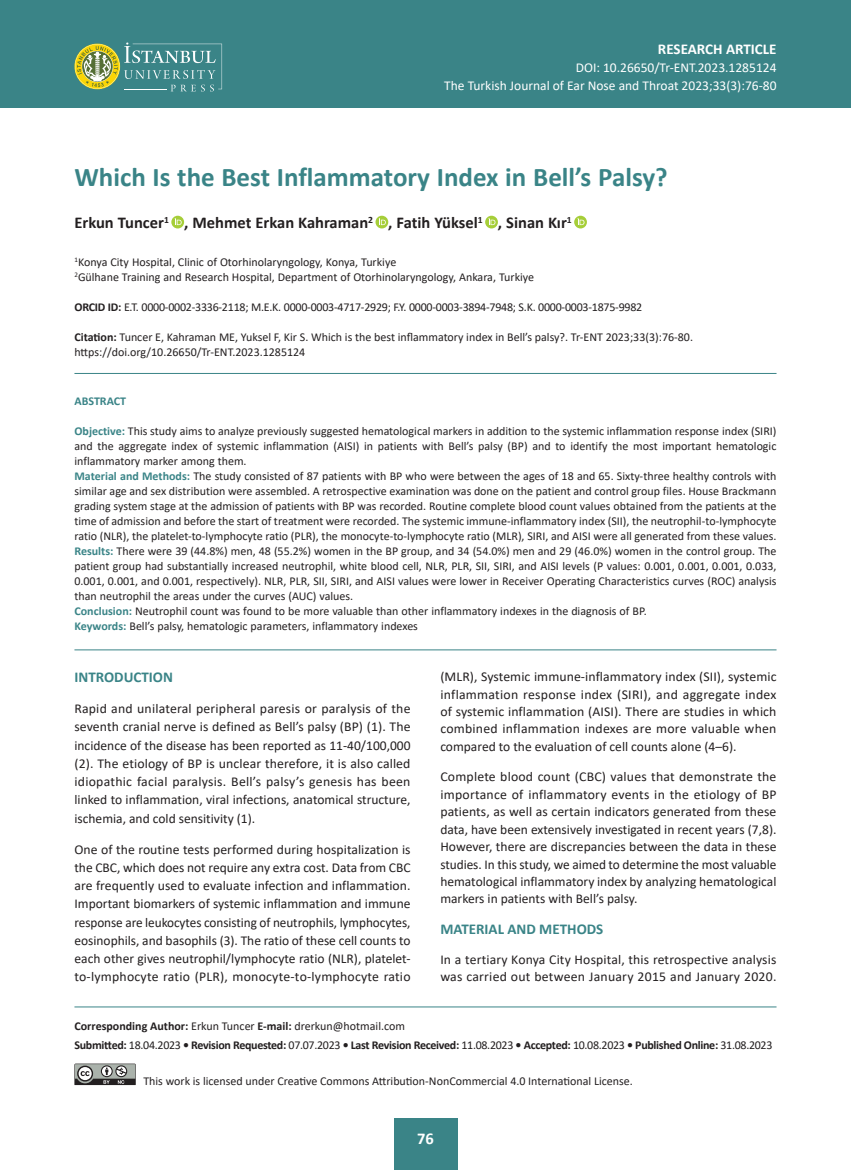
<style>
.page{position:relative;width:851px;height:1170px;background:#fff}
.page>*{position:absolute;margin:0;border:0;box-sizing:border-box;transform-origin:0 0}
.Baslik_1{font:700 27px "Calibri";color:#3a8487}
.Yazarlar{font:700 16.5px "Calibri";color:#231f20}
.t1{font:700 16.5px "Calibri";color:#fff}
.Ana_baslık{font:700 15px "Calibri";color:#3a8487}
.t2{font:700 15px "Calibri";color:#fff}
.Ana_metin{font:13.5px/18.3px "Calibri";color:#231f20;text-align:justify}
.t3{font:13.5px "Calibri";color:#fff}
.Abstract{font:12px/15px "Calibri";color:#231f20;text-align:justify}
.t4{font:700 12px "Calibri";letter-spacing:-.025em;color:#231f20}
.Abstract-2{font:12px "Calibri";letter-spacing:-.02em;color:#231f20}
.Keyword{font:12px "Calibri";color:#231f20}
.Abstract-3{font:700 12px "Calibri";color:#3a8487}
.s1{font-weight:700}
.s2{font-weight:700;color:#3a8487}
.s3{font-weight:400}
</style>
<div class="page">
<div style="left:393px;top:1118px;width:64px;height:51px;background:#3a8487"></div>
<div style="left:0;top:0;width:850px;height:107px;background:#3a8487"></div>
<svg style="left:171px;top:216px;width:13px;height:12px"></svg>
<svg style="left:175px;top:218px;width:7px;height:7px"></svg>
<div style="left:375px;top:216px;width:13px;height:12px;background:#a6ce39;border-radius:50%"></div>
<svg style="left:379px;top:218px;width:7px;height:7px"></svg>
<svg style="left:485px;top:216px;width:13px;height:12px"></svg>
<svg style="left:488px;top:218px;width:7px;height:7px"></svg>
<svg style="left:574px;top:216px;width:13px;height:12px"></svg>
<svg style="left:577px;top:218px;width:7px;height:7px"></svg>
<hr style="left:74px;top:1006px;width:702px;height:1px;background:#3a8487">
<hr style="left:74px;top:373px;width:702px;height:1px;background:#3a8487">
<hr style="left:74px;top:649px;width:702px;height:1px;background:#3a8487">
<svg style="left:74px;top:1063px;width:62px;height:21px"></svg>
<svg style="left:74px;top:43px;width:148px;height:49px"></svg>
<p class="t2" style="left:658px;top:38px;width:120px">RESEARCH ARTICLE</p>
<p class="t3" style="left:575px;top:58px;width:202px">DOI: 10.26650/Tr-ENT.2023.1285124</p>
<p class="t3" style="left:444px;top:76px;width:334px">The Turkish Journal of Ear Nose and Throat 2023;33(3):76-80</p>
<p class="Baslik_1" style="left:74px;top:158px;width:594px">Which Is the Best Inflammatory Index in Bell’s Palsy?</p>
<p class="Yazarlar" style="left:74px;top:211px;width:498px">Erkun Tuncer<sup>1</sup> , Mehmet Erkan Kahraman<sup>2</sup> , Fatih Yüksel<sup>1</sup> , Sinan Kır<sup>1</sup></p>
<p class="Abstract" style="left:74px;top:254px;width:323px"><sup>1</sup>Konya City Hospital, Clinic of Otorhinolaryngology, Konya, Turkiye</p>
<p class="Abstract" style="left:74px;top:269px;width:461px"><sup>2</sup>Gülhane Training and Research Hospital, Department of Otorhinolaryngology, Ankara, Turkiye</p>
<p class="Abstract-2" style="left:74px;top:299px;width:569px"><span class="s1">ORCID ID:</span> E.T. 0000-0002-3336-2118; M.E.K. 0000-0003-4717-2929; F.Y. 0000-0003-3894-7948; S.K. 0000-0003-1875-9982</p>
<p class="Abstract" style="left:74px;top:329px;width:620px"><span class="s1">Citation:</span> Tuncer E, Kahraman ME, Yuksel F, Kir S. Which is the best inflammatory index in Bell’s palsy?. Tr-ENT 2023;33(3):76-80.</p>
<p class="Abstract" style="left:74px;top:344px;width:232px">https://doi.org/10.26650/Tr-ENT.2023.1285124</p>
<p class="Abstract-3" style="left:74px;top:392px;width:53px">ABSTRACT</p>
<p class="Abstract" style="left:74px;top:423px;width:703px"><span class="s2">Objective:</span> This study aims to analyze previously suggested hematological markers in addition to the systemic inflammation response index (SIRI) and the aggregate index of systemic inflammation (AISI) in patients with Bell’s palsy (BP) and to identify the most important hematologic inflammatory marker among them.</p>
<p class="Abstract" style="left:74px;top:468px;width:703px"><span class="s2">Material and Methods:</span> The study consisted of 87 patients with BP who were between the ages of 18 and 65. Sixty-three healthy controls with similar age and sex distribution were assembled. A retrospective examination was done on the patient and control group files. House Brackmann grading system stage at the admission of patients with BP was recorded. Routine complete blood count values obtained from the patients at the time of admission and before the start of treatment were recorded. The systemic immune-inflammatory index (SII), the neutrophil-to-lymphocyte ratio (NLR), the platelet-to-lymphocyte ratio (PLR), the monocyte-to-lymphocyte ratio (MLR), SIRI, and AISI were all generated from these values.</p>
<p class="Abstract" style="left:74px;top:543px;width:703px"><span class="s2">Results:</span> There were 39 (44.8%) men, 48 (55.2%) women in the BP group, and 34 (54.0%) men and 29 (46.0%) women in the control group. The patient group had substantially increased neutrophil, white blood cell, NLR, PLR, SII, SIRI, and AISI levels (P values: 0.001, 0.001, 0.001, 0.033, 0.001, 0.001, and 0.001, respectively). NLR, PLR, SII, SIRI, and AISI values were lower in Receiver Operating Characteristics curves (ROC) analysis than neutrophil the areas under the curves (AUC) values.</p>
<p class="Abstract" style="left:74px;top:603px;width:573px"><span class="s2">Conclusion:</span> Neutrophil count was found to be more valuable than other inflammatory indexes in the diagnosis of BP.</p>
<p class="Keyword" style="left:74px;top:617px;width:345px"><span class="s2">Keywords:</span> Bell’s palsy, hematologic parameters, inflammatory indexes</p>
<p class="Ana_baslık" style="left:74px;top:666px;width:100px">INTRODUCTION</p>
<p class="Ana_metin" style="left:74px;top:699px;width:337px">Rapid and unilateral peripheral paresis or paralysis of the seventh cranial nerve is defined as Bell’s palsy (BP) (1). The incidence of the disease has been reported as 11-40/100,000 (2). The etiology of BP is unclear therefore, it is also called idiopathic facial paralysis. Bell’s palsy’s genesis has been linked to inflammation, viral infections, anatomical structure, ischemia, and cold sensitivity (1).</p>
<p class="Ana_metin" style="left:74px;top:839px;width:337px">One of the routine tests performed during hospitalization is the CBC, which does not require any extra cost. Data from CBC are frequently used to evaluate infection and inflammation.<br>Important biomarkers of systemic inflammation and immune response are leukocytes consisting of neutrophils, lymphocytes, eosinophils, and basophils (3). The ratio of these cell counts to each other gives neutrophil/lymphocyte ratio (NLR), platelet&shy;to-lymphocyte ratio (PLR), monocyte-to-lymphocyte ratio</p>
<p class="Ana_metin" style="left:440px;top:667px;width:337px;line-height:17.4px">(MLR), Systemic immune-inflammatory index (SII), systemic inflammation response index (SIRI), and aggregate index of systemic inflammation (AISI). There are studies in which combined inflammation indexes are more valuable when compared to the evaluation of cell counts alone (4–6).</p>
<p class="Ana_metin" style="left:440px;top:767px;width:337px;line-height:17.4px">Complete blood count (CBC) values that demonstrate the importance of inflammatory events in the etiology of BP patients, as well as certain indicators generated from these data, have been extensively investigated in recent years (7,8).<br>However, there are discrepancies between the data in these studies. In this study, we aimed to determine the most valuable hematological inflammatory index by analyzing hematological markers in patients with Bell’s palsy.</p>
<p class="Ana_baslık" style="left:440px;top:918px;width:164px">MATERIAL AND METHODS</p>
<p class="Ana_metin" style="left:440px;top:950px;width:337px;line-height:17.4px">In a tertiary Konya City Hospital, this retrospective analysis was carried out between January 2015 and January 2020.</p>
<p class="Abstract" style="left:74px;top:1018px;width:332px"><span class="s1">Corresponding Author:</span> Erkun Tuncer <span class="s1">E-mail:</span> drerkun@hotmail.com</p>
<p class="t4" style="left:74px;top:1036px;width:699px">Submitted: <span class="s3">18.04.2023</span> • Revision Requested: <span class="s3">07.07.2023</span> • Last Revision Received: <span class="s3">11.08.2023</span> • Accepted: <span class="s3">10.08.2023</span> • Published Online: <span class="s3">31.08.2023</span></p>
<p class="Abstract" style="left:143px;top:1073px;width:491px">This work is licensed under Creative Commons Attribution-NonCommercial 4.0 International License.</p>
<h2 class="t1" style="left:417px;top:1126px;width:18px">76</h2>
</div>
